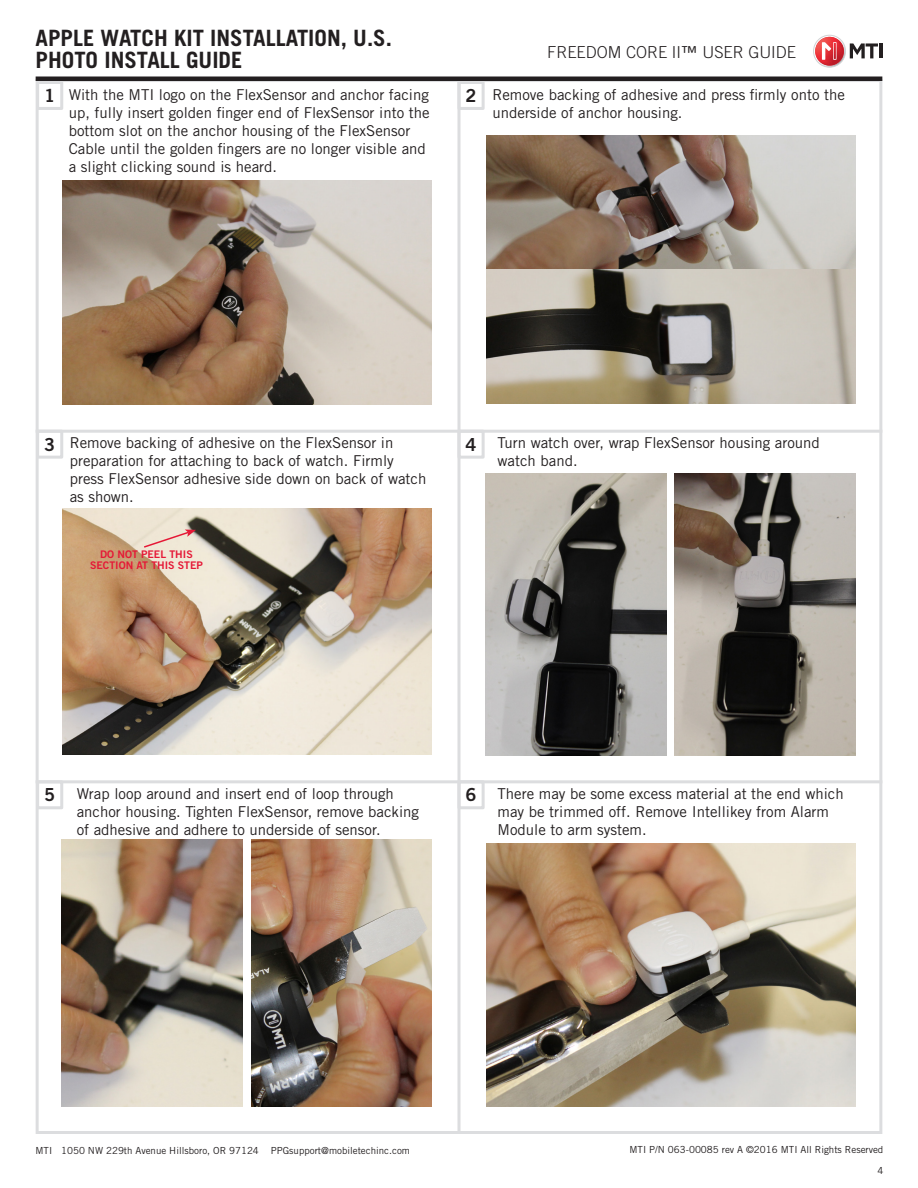
<style>
.page{position:relative;width:918px;height:1188px;background:#fff}
.page>*{position:absolute;margin:0;border:0;box-sizing:border-box;transform-origin:0 0}
.t1{font:700 22.5px "Trade Gothic LT Std";color:#231f20}
.t2{font:18px "Trade Gothic LT Std Bd 2";color:#231f20}
.t3{font:300 16.5px "Trade Gothic LT Std";color:#231f20}
.t4{font:15px/18px "Trade Gothic LT Std";color:#231f20}
.t5{font:10.5px/10.5px "Trade Gothic LT Std Bd 2";color:#e51836;text-align:center}
.t6{font:9.75px "Trade Gothic LT Std";color:#231f20}
.s1{font-weight:400}
</style>
<div class="page">
<div style="left:814px;top:35px;width:32px;height:32px;background:#dedfe0;border-radius:16px"></div>
<div style="left:813px;top:35px;width:33px;height:32px;border:1px solid #d1d2d4;border-radius:50%"></div>
<svg style="left:815px;top:37px;width:29px;height:29px"></svg>
<svg style="left:850px;top:43px;width:28px;height:15px"></svg>
<hr style="left:879px;top:43px;width:3px;height:15px;background:#231f20">
<hr style="left:458px;top:81px;width:2px;height:1053px;background:#dcdddf">
<hr style="left:36px;top:430px;width:846px;height:3px;background:#dcdddf">
<hr style="left:36px;top:780px;width:846px;height:3px;background:#dcdddf">
<div style="left:36px;top:430px;width:27px;height:29px;border:3px solid #dcdddf"></div>
<div style="left:458px;top:430px;width:27px;height:29px;border:3px solid #dcdddf"></div>
<div style="left:36px;top:780px;width:27px;height:29px;border:3px solid #dcdddf"></div>
<div style="left:458px;top:780px;width:27px;height:29px;border:3px solid #dcdddf"></div>
<div style="left:36px;top:81px;width:27px;height:29px;border:3px solid #dcdddf"></div>
<div style="left:458px;top:81px;width:27px;height:29px;border:3px solid #dcdddf"></div>
<img style="left:63px;top:180px;width:369px;height:224px">
<img style="left:486px;top:136px;width:369px;height:267px">
<img style="left:486px;top:843px;width:369px;height:264px">
<img style="left:251px;top:839px;width:181px;height:268px">
<img style="left:62px;top:839px;width:181px;height:268px">
<img style="left:675px;top:473px;width:180px;height:282px">
<img style="left:486px;top:473px;width:181px;height:282px">
<img style="left:62px;top:508px;width:370px;height:246px">
<svg style="left:142px;top:530px;width:54px;height:19px"></svg>
<div style="left:36px;top:76px;width:846px;height:5px;background:#231f20"></div>
<h1 class="t1" style="left:36px;top:24px;width:358px">APPLE WATCH KIT INSTALLATION, U.S.</h1>
<p class="t1" style="left:36px;top:47px;width:208px">PHOTO INSTALL GUIDE</p>
<p class="t3" style="left:547px;top:43px;width:250px">FREEDOM CORE II<span class="s1">™</span> USER GUIDE</p>
<p class="t2" style="left:44px;top:84px;width:12px">1</p>
<p class="t2" style="left:466px;top:84px;width:12px">2</p>
<p class="t4" style="left:69px;top:85px;width:362px">With the MTI logo on the FlexSensor and anchor facing up, fully insert golden finger end of FlexSensor into the bottom slot on the anchor housing of the FlexSensor Cable until the golden fingers are no longer visible and a slight clicking sound is heard.</p>
<p class="t4" style="left:492px;top:85px;width:354px">Remove backing of adhesive and press firmly onto the underside of anchor housing.</p>
<p class="t4" style="left:70px;top:434px;width:358px">Remove backing of adhesive on the FlexSensor in preparation for attaching to back of watch. Firmly press FlexSensor adhesive side down on back of watch as shown.</p>
<p class="t4" style="left:498px;top:434px;width:324px">Turn watch over, wrap FlexSensor housing around watch band.</p>
<p class="t2" style="left:44px;top:433px;width:12px">3</p>
<p class="t2" style="left:466px;top:433px;width:12px">4</p>
<p class="t5" style="left:90px;top:549px;width:114px">DO NOT PEEL THIS<br>SECTION AT THIS STEP</p>
<p class="t2" style="left:44px;top:784px;width:12px">5</p>
<p class="t2" style="left:466px;top:784px;width:12px">6</p>
<p class="t4" style="left:77px;top:785px;width:344px">Wrap loop around and insert end of loop through anchor housing. Tighten FlexSensor, remove backing of adhesive and adhere to underside of sensor.</p>
<p class="t4" style="left:498px;top:785px;width:348px">There may be some excess material at the end which may be trimmed off. Remove Intellikey from Alarm<br>Module to arm system.</p>
<p class="t6" style="left:35px;top:1144px;width:376px">MTI 1050 NW 229th Avenue Hillsboro, OR 97124 PPGsupport@mobiletechinc.com</p>
<p class="t6" style="left:630px;top:1144px;width:255px">MTI P/N 063-00085 rev A ©2016 MTI All Rights Reserved</p>
<p class="t6" style="left:877px;top:1165px;width:7px">4</p>
</div>
